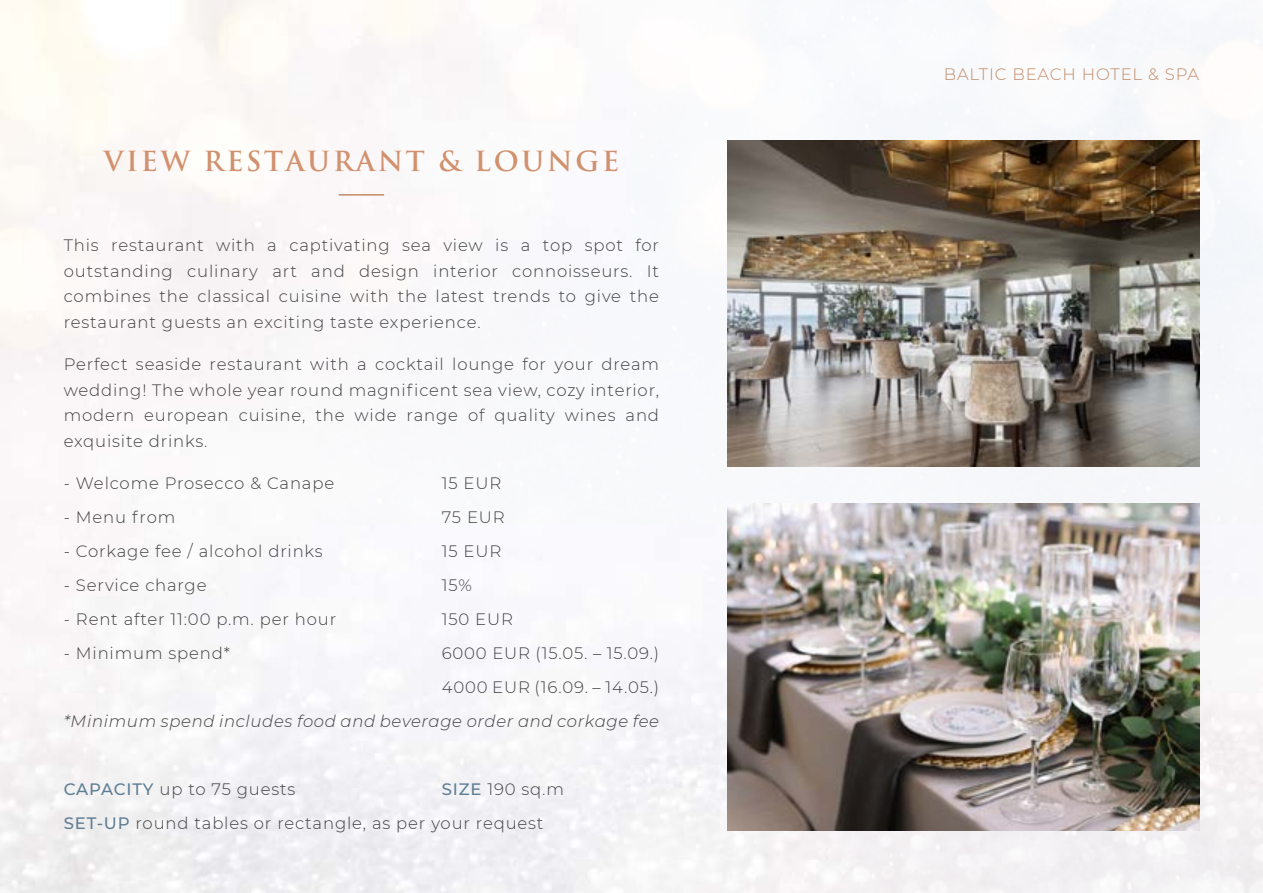
<style>
.page{position:relative;width:1263px;height:893px;background:#fff}
.page>*{position:absolute;margin:0;border:0;box-sizing:border-box;transform-origin:0 0}
.t1{font:600 27px "Trajan Pro 3";letter-spacing:.1em;color:#d2916e}
.t2{font:300 16.5px/25.5px "Montserrat";letter-spacing:.05em;color:#414042;text-align:justify}
.t3{font:italic 300 16.5px "Montserrat";letter-spacing:.04em;color:#414042}
.t4{font:300 16.5px "Montserrat";letter-spacing:.05em;color:#c48a69}
.s1{font-weight:500;color:#5e7d94}
</style>
<div class="page">
<img style="left:0;top:1px;width:1263px;height:892px">
<img style="left:727px;top:141px;width:473px;height:326px">
<img style="left:727px;top:504px;width:473px;height:326px">
<hr style="left:339px;top:194px;width:45px;height:2px;background:#c48a69">
<h1 class="t1" style="left:104px;top:141px;width:517px">VIEW RESTAURANT &amp; LOUNGE</h1>
<p class="t2" style="left:64px;top:232px;width:597px">This restaurant with a captivating sea view is a top spot for outstanding culinary art and design interior connoisseurs. It combines the classical cuisine with the latest trends to give the restaurant guests an exciting taste experience.</p>
<p class="t2" style="left:64px;top:351px;width:597px">Perfect seaside restaurant with a cocktail lounge for your dream wedding! The whole year round magnificent sea view, cozy interior, modern european cuisine, the wide range of quality wines and exquisite drinks.</p>
<p class="t2" style="left:64px;top:470px;width:272px">- Welcome Prosecco &amp; Canape</p>
<p class="t2" style="left:442px;top:470px;width:61px">15 EUR</p>
<p class="t2" style="left:64px;top:504px;width:113px">- Menu from</p>
<p class="t2" style="left:442px;top:504px;width:64px">75 EUR</p>
<p class="t2" style="left:64px;top:538px;width:260px">- Corkage fee / alcohol drinks</p>
<p class="t2" style="left:442px;top:538px;width:61px">15 EUR</p>
<p class="t2" style="left:64px;top:572px;width:144px">- Service charge</p>
<p class="t2" style="left:442px;top:572px;width:31px">15%</p>
<p class="t2" style="left:64px;top:606px;width:274px">- Rent after 11:00 p.m. per hour</p>
<p class="t2" style="left:442px;top:606px;width:73px">150 EUR</p>
<p class="t2" style="left:64px;top:640px;width:168px">- Minimum spend*</p>
<p class="t2" style="left:442px;top:636px;width:219px;line-height:34px">6000 EUR (15.05. – 15.09.)<br>4000 EUR (16.09. – 14.05.)</p>
<p class="t3" style="left:64px;top:710px;width:597px">*Minimum spend includes food and beverage order and corkage fee</p>
<p class="t2" style="left:64px;top:772px;width:502px;line-height:34px;text-indent:378px"><span class="s1">SIZE</span> 190 sq.m<br><span class="s1">SET-UP</span> round tables or rectangle, as per your request</p>
<p class="t2" style="left:64px;top:776px;width:233px"><span class="s1">CAPACITY</span> up to 75 guests</p>
<p class="t4" style="left:944px;top:63px;width:257px">BALTIC BEACH HOTEL &amp; SPA</p>
</div>
